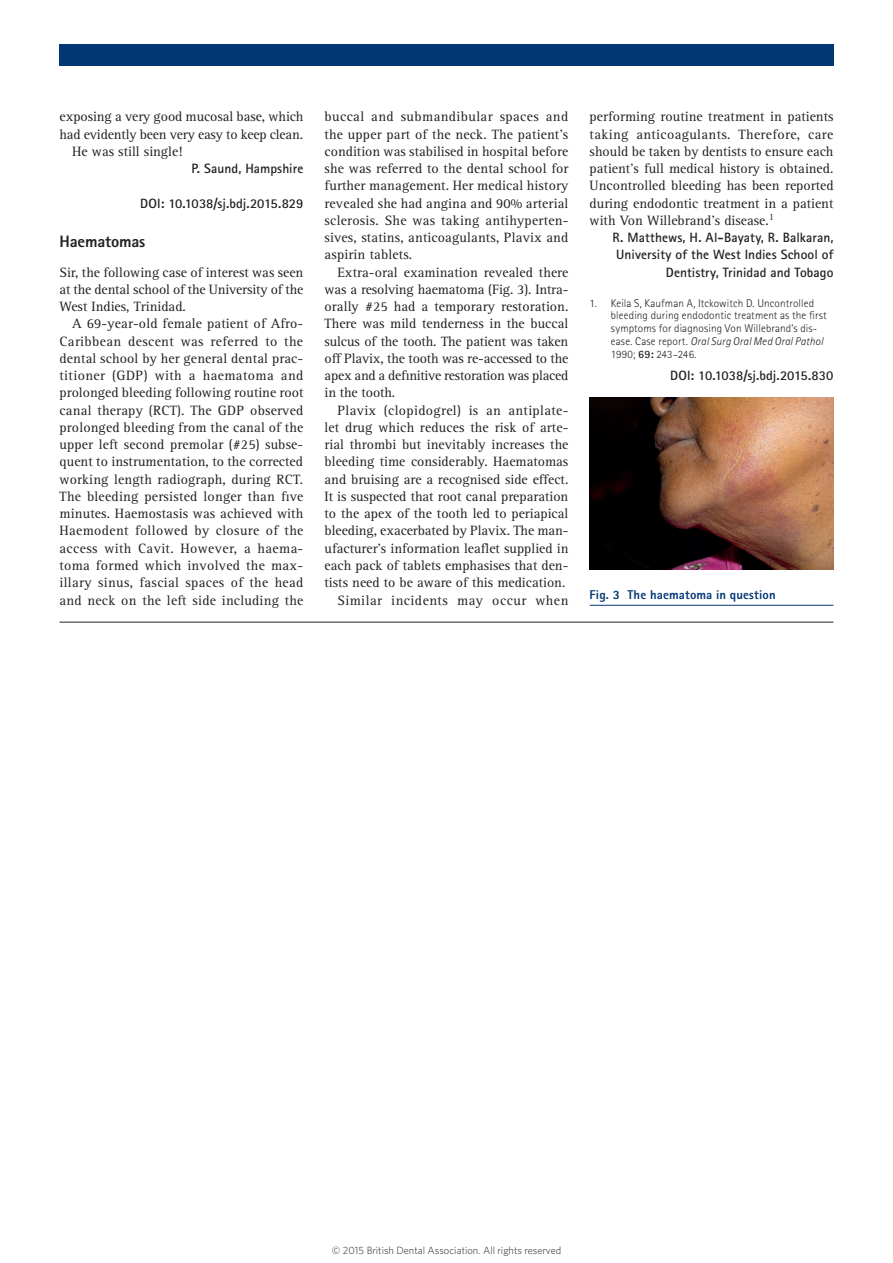
<style>
.page{position:relative;width:893px;height:1263px;background:#fff}
.page>*{position:absolute;margin:0;border:0;box-sizing:border-box;transform-origin:0 0}
.letters___crosshead{font:800 16.5px "Rotis Sans Serif Std";letter-spacing:-.01em;color:#231f20}
.body{font:13.95px/17.2px "Rotis Serif Std";color:#231f20;text-align:justify}
.body_fullout{font:13.95px/17.2px "Rotis Serif Std";letter-spacing:-.01em;color:#231f20;text-align:justify}
.body-2{font:13.95px "Rotis Serif Std";letter-spacing:.035em;color:#231f20}
.letters___authors{font:700 13.5px/17.2px "Rotis Sans Serif Std";letter-spacing:.005em;color:#231f20;text-align:right}
.table_fig_caption{font:800 12.75px "Rotis Sans Serif Std";letter-spacing:.01em;color:#013775}
.references{font:300 11.25px/12.8px "Rotis Sans Serif Std";letter-spacing:.01em;color:#231f20}
.t1{font:300 10.5px "Whitney";color:#231f20}
.s1{font-style:italic}
.s2{font-weight:700}
</style>
<div class="page">
<div style="left:59px;top:45px;width:774px;height:21px;background:#013775"></div>
<hr style="left:60px;top:622px;width:773px;height:1px;background:#231f20">
<img style="left:590px;top:397px;width:243px;height:173px">
<hr style="left:590px;top:605px;width:243px;height:1px;background:#013775">
<p class="body" style="left:60px;top:109px;width:245px">exposing a very good mucosal base, which had evidently been very easy to keep clean.</p>
<p class="body" style="left:72px;top:143px;width:112px">He was still single!</p>
<p class="letters___authors" style="left:191px;top:160px;width:113px">P. Saund, Hampshire</p>
<p class="letters___authors" style="left:140px;top:194px;width:165px">DOI: 10.1038/sj.bdj.2015.829</p>
<p class="letters___crosshead" style="left:60px;top:231px;width:87px">Haematomas</p>
<p class="body_fullout" style="left:60px;top:264px;width:245px">Sir, the following case of interest was seen at the dental school of the University of the West Indies, Trinidad.</p>
<p class="body" style="left:60px;top:316px;width:245px;text-indent:13px">A 69-year-old female patient of Afro-Caribbean descent was referred to the dental school by her general dental prac&shy;titioner (GDP) with a haematoma and prolonged bleeding following routine root canal therapy (RCT). The GDP observed prolonged bleeding from the canal of the upper left second premolar (#25) subse&shy;quent to instrumentation, to the corrected working length radiograph, during RCT.<br>The bleeding persisted longer than five minutes. Haemostasis was achieved with Haemodent followed by closure of the access with Cavit. However, a haema&shy;toma formed which involved the max&shy;illary sinus, fascial spaces of the head and neck on the left side including the</p>
<p class="body" style="left:325px;top:109px;width:245px">buccal and submandibular spaces and the upper part of the neck. The patient’s condition was stabilised in hospital before she was referred to the dental school for further management. Her medical history revealed she had angina and 90% arterial sclerosis. She was taking antihyperten&shy;sives, statins, anticoagulants, Plavix and aspirin tablets.</p>
<p class="body" style="left:325px;top:264px;width:245px;text-indent:13px">Extra-oral examination revealed there was a resolving haematoma (Fig. 3). Intra&shy;orally #25 had a temporary restoration.<br>There was mild tenderness in the buccal sulcus of the tooth. The patient was taken off Plavix, the tooth was re-accessed to the apex and a definitive restoration was placed in the tooth.</p>
<p class="body" style="left:325px;top:402px;width:245px;text-indent:13px">Plavix (clopidogrel) is an antiplate&shy;let drug which reduces the risk of arte&shy;rial thrombi but inevitably increases the bleeding time considerably. Haematomas and bruising are a recognised side effect.<br>It is suspected that root canal preparation to the apex of the tooth led to periapical bleeding, exacerbated by Plavix. The man&shy;ufacturer’s information leaflet supplied in each pack of tablets emphasises that den&shy;tists need to be aware of this medication.</p>
<p class="body-2" style="left:337px;top:592px;width:233px">Similar incidents may occur when</p>
<p class="body" style="left:590px;top:109px;width:245px">performing routine treatment in patients taking anticoagulants. Therefore, care should be taken by dentists to ensure each patient’s full medical history is obtained.<br>Uncontrolled bleeding has been reported during endodontic treatment in a patient with Von Willebrand’s disease.<sup>1</sup></p>
<p class="letters___authors" style="left:612px;top:229px;width:222px">R. Matthews, H. Al-Bayaty, R. Balkaran,<br>University of the West Indies School of<br>Dentistry, Trinidad and Tobago</p>
<p class="references" style="left:611px;top:297px;width:217px;text-indent:-21px">1. Keila S, Kaufman A, Itckowitch D. Uncontrolled bleeding during endodontic treatment as the first symptoms for diagnosing Von Willebrand’s dis&shy;ease. Case report. <span class="s1">Oral Surg Oral Med Oral Pathol </span>1990; <span class="s2">69:</span> 243–246.</p>
<p class="letters___authors" style="left:670px;top:367px;width:165px">DOI: 10.1038/sj.bdj.2015.830</p>
<p class="table_fig_caption" style="left:590px;top:586px;width:187px">Fig. 3 The haematoma in question</p>
<p class="t1" style="left:332px;top:1243px;width:231px">© 2015 British Dental Association. All rights reserved</p>
</div>
